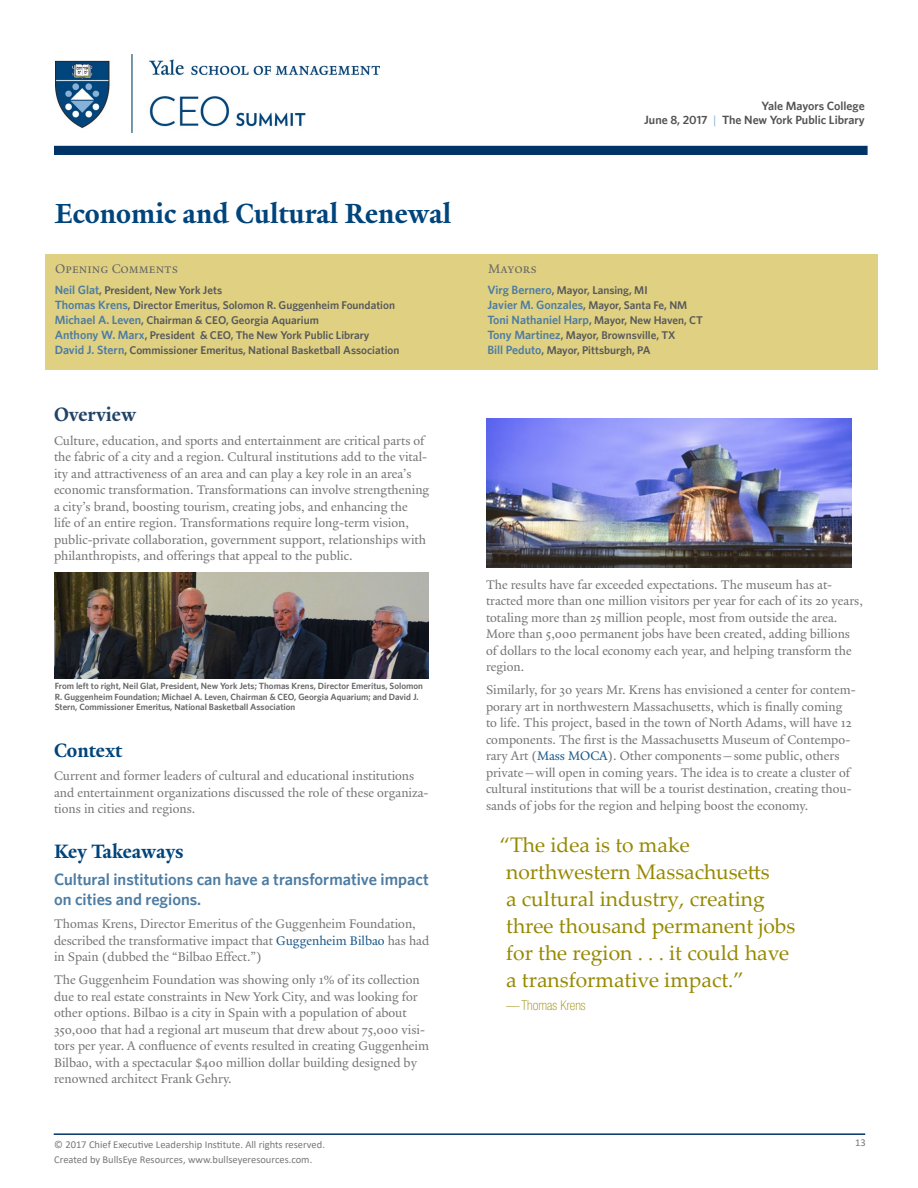
<style>
.page{position:relative;width:918px;height:1188px;background:#fff}
.page>*{position:absolute;margin:0;border:0;box-sizing:border-box;transform-origin:0 0}
.t1{font:700 30px "Yale Design";color:#00447c}
.t2{font:21px/27px "Palatino Linotype";color:#968900}
.t3{font:700 21px "Yale Design";color:#00447c}
.t4{font:700 21px "Yale Admin";color:#224366}
.t5{font:600 16.5px/19.8px "Whitney";color:#4d7ca3}
.t6{font:13.5px/16.5px "Yale Design";color:#757575}
.t7{font:13.5px "Yale Design Small Cap";color:#666}
.t8{font:100 condensed 13.5px "Helvetica Neue LT Std";color:#968900}
.t9{font:600 12px/14.4px "Whitney";color:#525252;text-align:right}
.t10{font:600 12px "Whitney";color:#4d7ca3}
.t11{font:600 11.25px/15px "Whitney";color:#58595b}
.t12{font:10.5px "Calibri";color:#77787b}
.t13{font:600 9px/10.8px "Whitney";color:#666}
.s1{font-family:"Yale Design";font-weight:700;color:#87b2d8}
.s2{font-size:12px;color:#4d7ca3}
.s3{font-size:11.25px;color:#58595b}
.s4{color:#1a5789}
</style>
<div class="page">
<hr style="left:54px;top:1133px;width:811px;height:2px;background:#036">
<div style="left:54px;top:146px;width:814px;height:9px;background:#036"></div>
<img style="left:56px;top:54px;width:324px;height:78px">
<div style="left:45px;top:254px;width:833px;height:115px;background:#e0d182"></div>
<img style="left:486px;top:418px;width:366px;height:149px">
<img style="left:55px;top:573px;width:373px;height:106px">
<h1 class="t1" style="left:55px;top:195px;width:398px">Economic and Cultural Renewal</h1>
<p class="t7" style="left:55px;top:260px;width:125px">Opening Comments</p>
<p class="t7" style="left:488px;top:260px;width:50px">Mayors</p>
<p class="t9" style="left:644px;top:98px;width:222px">Yale Mayors College<br>June 8, 2017 <span class="s1">|</span> The New York Public Library</p>
<p class="t11" style="left:55px;top:283px;width:342px"><span class="s2">Neil Glat</span>, President, New York Jets<br><span class="s2">Thomas Krens</span>, Director Emeritus, Solomon R. Guggenheim Foundation</p>
<p class="t10" style="left:55px;top:313px;width:159px">Michael A. Leven<span class="s3">, Chairman &amp; CEO</span></p>
<p class="t11" style="left:226px;top:313px;width:94px">, Georgia Aquarium</p>
<p class="t11" style="left:55px;top:328px;width:163px"><span class="s2">Anthony W. Marx</span>, President &amp; CEO</p>
<p class="t11" style="left:55px;top:328px;width:346px;text-indent:176px">, The New York Public Library<br><span class="s2">David J. Stern</span>, Commissioner Emeritus, National Basketball Association</p>
<h2 class="t4" style="left:54px;top:402px;width:84px">Overview</h2>
<p class="t6" style="left:54px;top:432px;width:377px">Culture, education, and sports and entertainment are critical parts of the fabric of a city and a region. Cultural institutions add to the vital&shy;ity and attractiveness of an area and can play a key role in an area’s economic transformation. Transformations can involve strengthening a city’s brand, boosting tourism, creating jobs, and enhancing the<br>life of an entire region. Transformations require long-term vision, public-private collaboration, government support, relationships with philanthropists, and offerings that appeal to the public.</p>
<p class="t13" style="left:55px;top:680px;width:370px">From left to right, Neil Glat, President, New York Jets; Thomas Krens, Director Emeritus, Solomon<br>R. Guggenheim Foundation; Michael A. Leven, Chairman &amp; CEO</p>
<p class="t13" style="left:55px;top:691px;width:365px;text-indent:240px">, Georgia Aquarium; and David J.<br>Stern, Commissioner Emeritus, National Basketball Association</p>
<h2 class="t3" style="left:54px;top:738px;width:70px">Context</h2>
<p class="t6" style="left:54px;top:767px;width:376px">Current and former leaders of cultural and educational institutions and entertainment organizations discussed the role of these organiza&shy;tions in cities and regions.</p>
<h2 class="t3" style="left:54px;top:839px;width:131px">Key Takeaways</h2>
<p class="t5" style="left:54px;top:869px;width:376px">Cultural institutions can have a transformative impact on cities and regions.</p>
<p class="t6" style="left:54px;top:915px;width:377px">Thomas Krens, Director Emeritus of the Guggenheim Foundation, described the transformative impact that <span class="s4">Guggenheim Bilbao</span> has had in Spain (dubbed the “Bilbao Effect.”)</p>
<p class="t6" style="left:54px;top:972px;width:377px">The Guggenheim Foundation was showing only 1% of its collection due to real estate constraints in New York City, and was looking for other options. Bilbao is a city in Spain with a population of about 350,000 that had a regional art museum that drew about 75,000 visi&shy;tors per year. A confluence of events resulted in creating Guggenheim Bilbao, with a spectacular $400 million dollar building designed by renowned architect Frank Gehry.</p>
<p class="t11" style="left:487px;top:282px;width:210px"><span class="s2">Virg Bernero</span>, Mayor, Lansing, MI<br><span class="s2">Javier M. Gonzales</span>, Mayor, Santa Fe, NM <span class="s2">Toni Nathaniel Harp</span>, Mayor, New Haven, CT <span class="s2">Tony Martinez</span>, Mayor, Brownsville, TX<br><span class="s2">Bill Peduto</span>, Mayor, Pittsburgh, PA</p>
<p class="t6" style="left:486px;top:576px;width:378px">The results have far exceeded expectations. The museum has at&shy;tracted more than one million visitors per year for each of its 20 years, totaling more than 25 million people, most from outside the area.<br>More than 5,000 permanent jobs have been created, adding billions of dollars to the local economy each year, and helping transform the region.</p>
<p class="t6" style="left:486px;top:682px;width:371px">Similarly, for 30 years Mr. Krens has envisioned a center for contem&shy;porary art in northwestern Massachusetts, which is finally coming to life. This project, based in the town of North Adams, will have 12 components. The first is the Massachusetts Museum of Contempo&shy;rary Art (<span class="s4">Mass MOCA</span>). Other components—some public, others private—will open in coming years. The idea is to create a cluster of cultural institutions that will be a tourist destination, creating thou&shy;sands of jobs for the region and helping boost the economy.</p>
<h2 class="t2" style="left:506px;top:830px;width:291px;text-indent:-7px">“The idea is to make northwestern Massachusetts<br>a cultural industry, creating three thousand permanent jobs for the region . . . it could have a transformative impact.”</h2>
<p class="t8" style="left:506px;top:997px;width:81px">—Thomas Krens</p>
<p class="t12" style="left:54px;top:1137px;width:272px">© 2017 Chief Executive Leadership Institute. All rights reserved.</p>
<p class="t12" style="left:855px;top:1135px;width:12px">13</p>
<p class="t12" style="left:54px;top:1152px;width:260px">Created by BullsEye Resources, www.bullseyeresources.com.</p>
</div>
